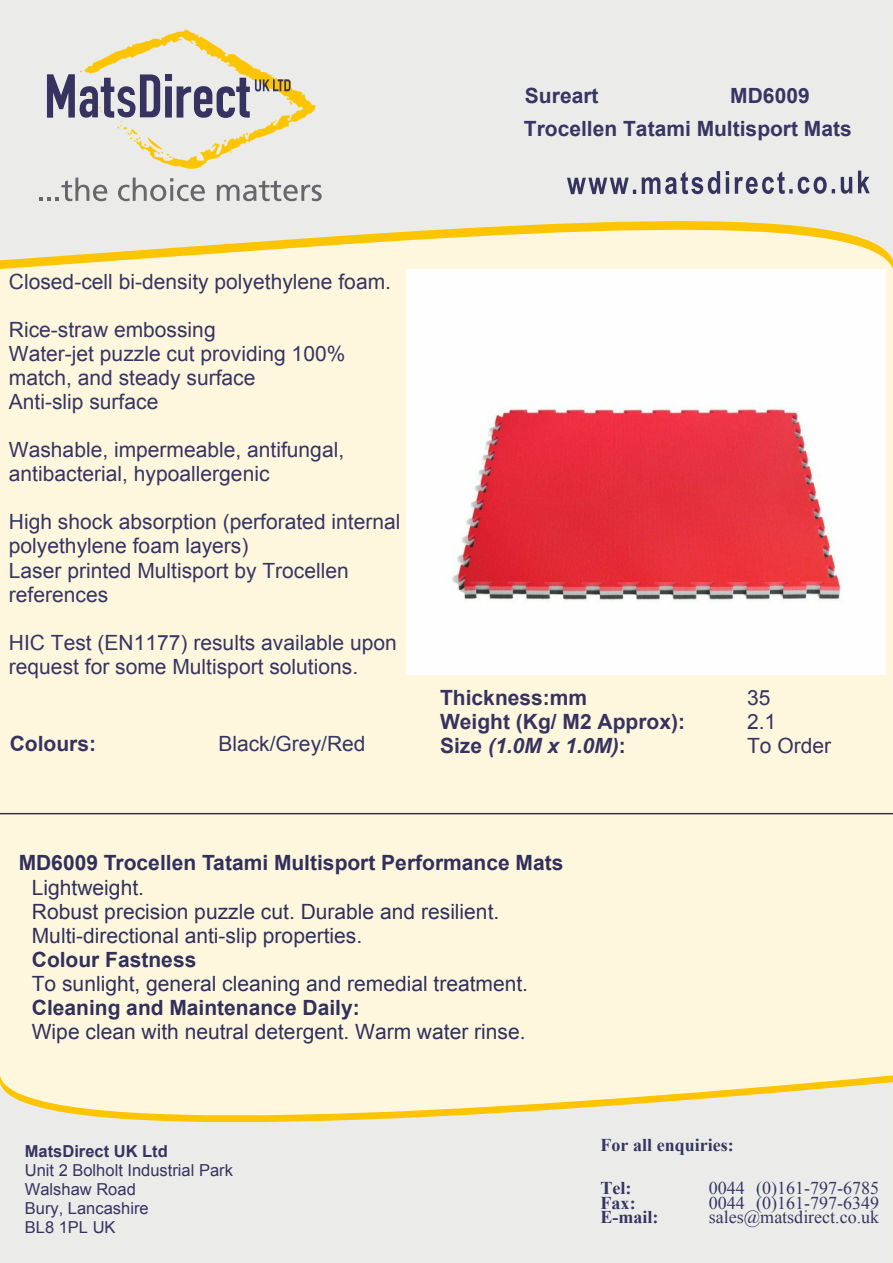
<style>
.page{position:relative;width:893px;height:1263px;background:#fff}
.page>*{position:absolute;margin:0;border:0;box-sizing:border-box;transform-origin:0 0}
.t1{font:21px/24.2px "Arial";color:#363563}
.t2{font:21px/24.2px "Arial";color:#31305c}
.t3{font:700 21px "Arial";color:#31305c}
.t4{font:700 21px/33.8px "Arial";color:#363563}
.t5{font:700 21px "Arial";color:#373361}
.t6{font:italic 700 21px "Arial";color:#373361}
.t7{font:21px "Arial";color:#373361}
.t8{font:18px "Times New Roman";color:#363563}
.t9{font:700 18px "Times New Roman";color:#363563}
.t10{font:16.5px/18.9px "Arial";color:#373361}
.t11{font:700 16.5px "Arial";color:#373361}
.s1{color:#373361}
.s2{font-style:normal}
</style>
<div class="page">
<div style="left:0;top:126px;width:893px;height:1137px;background:#fef7dd"></div>
<svg style="left:0;top:0;width:893px;height:260px;background:#edebdf"></svg>
<svg style="left:39px;top:178px;width:68px;height:23px;background:#cacbca"></svg>
<svg style="left:118px;top:178px;width:87px;height:23px;background:#c4c5c4"></svg>
<svg style="left:217px;top:180px;width:105px;height:21px;background:#bfc0bf"></svg>
<svg style="left:47px;top:29px;width:269px;height:140px;background:#d8d2c2"></svg>
<svg style="left:0;top:1082px;width:893px;height:181px;background:#edebdf"></svg>
<hr style="left:0;top:813px;width:893px;height:1px;background:#373361">
<svg style="left:567px;top:178px;width:69px;height:16px"></svg>
<svg style="left:642px;top:171px;width:78px;height:23px;background:#a6a5b4"></svg>
<svg style="left:726px;top:171px;width:3px;height:4px"></svg>
<hr style="left:726px;top:177px;width:3px;height:17px;background:#373361">
<svg style="left:735px;top:171px;width:100px;height:23px;background:#b7b6c1"></svg>
<svg style="left:841px;top:177px;width:11px;height:17px"></svg>
<svg style="left:858px;top:171px;width:12px;height:22px"></svg>
<img style="left:406px;top:269px;width:479px;height:405px">
<p class="t4" style="left:525px;top:80px;width:75px">Sureart</p>
<p class="t4" style="left:524px;top:80px;width:329px;text-indent:206px">MD6009<br>Trocellen Tatami Multisport Mats</p>
<p class="t1" style="left:9px;top:271px;width:384px">Closed-cell bi-density polyethylene foam.</p>
<p class="t1" style="left:9px;top:319px;width:338px">Rice-straw embossing<br>Water-jet puzzle cut providing 100% match, and steady surface<br>Anti-slip surface</p>
<p class="t1" style="left:9px;top:440px;width:337px">Washable, impermeable, antifungal, antibacterial, hypoallergenic</p>
<p class="t1" style="left:9px;top:512px;width:393px">High shock absorption (perforated internal polyethylene foam layers)<br>Laser printed Multisport by Trocellen references</p>
<p class="t1" style="left:9px;top:632px;width:389px">HIC Test (EN1177) results available upon request for some Multisport solutions.</p>
<p class="t5" style="left:440px;top:689px;width:149px">Thickness:mm</p>
<p class="t7" style="left:747px;top:689px;width:25px">35</p>
<p class="t5" style="left:440px;top:713px;width:246px">Weight (Kg/ M2 Approx):</p>
<p class="t7" style="left:747px;top:713px;width:31px">2.1</p>
<p class="t5" style="left:10px;top:736px;width:88px">Colours:</p>
<p class="t1" style="left:218px;top:734px;width:149px"><span class="s1">Black</span>/Grey/Red</p>
<p class="t6" style="left:440px;top:737px;width:187px"><span class="s2">Size</span> (1.0M x 1.0M)<span class="s2">:</span></p>
<p class="t7" style="left:747px;top:737px;width:86px">To Order</p>
<p class="t3" style="left:19px;top:855px;width:546px">MD6009 Trocellen Tatami Multisport Performance Mats</p>
<p class="t2" style="left:32px;top:877px;width:469px">Lightweight.<br>Robust precision puzzle cut. Durable and resilient.<br>Multi-directional anti-slip properties.</p>
<p class="t3" style="left:32px;top:951px;width:166px">Colour Fastness</p>
<p class="t2" style="left:32px;top:973px;width:498px">To sunlight, general cleaning and remedial treatment.</p>
<p class="t3" style="left:32px;top:1000px;width:329px">Cleaning and Maintenance Daily:</p>
<p class="t2" style="left:32px;top:1021px;width:495px">Wipe clean with neutral detergent. Warm water rinse.</p>
<p class="t11" style="left:25px;top:1145px;width:144px">MatsDirect UK Ltd</p>
<p class="t10" style="left:25px;top:1163px;width:210px">Unit 2 Bolholt Industrial Park<br>Walshaw Road<br>Bury, Lancashire<br>BL8 1PL UK</p>
<p class="t9" style="left:601px;top:1139px;width:135px">For all enquiries:</p>
<p class="t9" style="left:601px;top:1182px;width:32px">Tel:</p>
<p class="t8" style="left:709px;top:1182px;width:172px">0044 (0)161-797-6785</p>
<p class="t9" style="left:601px;top:1196px;width:37px">Fax:</p>
<p class="t8" style="left:709px;top:1196px;width:172px">0044 (0)161-797-6349</p>
<p class="t9" style="left:601px;top:1211px;width:59px">E-mail:</p>
<p class="t8" style="left:709px;top:1210px;width:172px">sales@matsdirect.co.uk</p>
</div>
